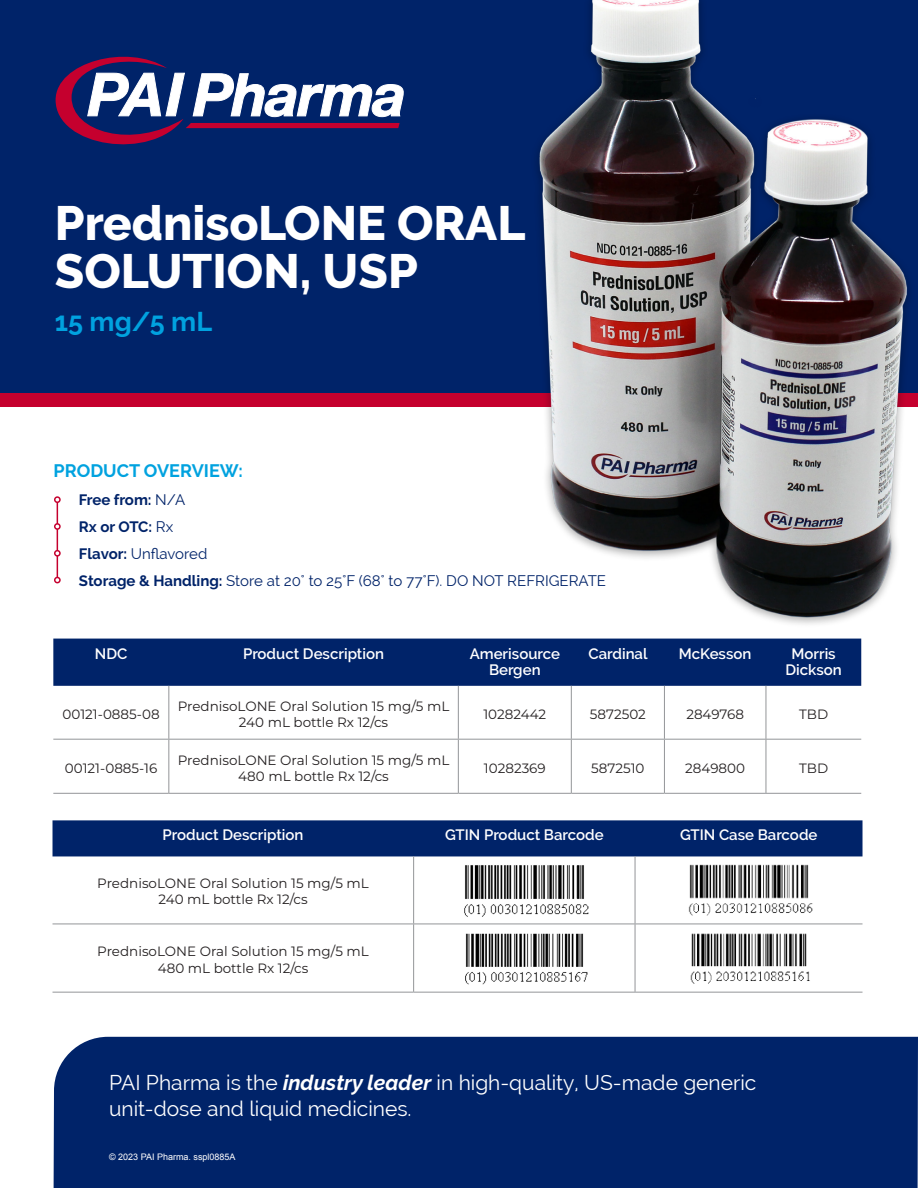
<style>
.page{position:relative;width:918px;height:1188px;background:#fff}
.page>*{position:absolute;margin:0;border:0;box-sizing:border-box;transform-origin:0 0}
.t1{font:800 48px/48px "Raleway";color:#fff}
.t2{font:700 27px "Raleway";color:#00a2df}
.t3{font:21px/25.2px "Raleway";color:#fff}
.t4{font:700 18px "Raleway";color:#00a2df}
.t5{font:600 15px/16.5px "Raleway";color:#fff;text-align:center}
.t6{font:15px "Raleway";color:#002369}
.t7{font:700 15px "Raleway";letter-spacing:-.015em;color:#002369}
.t8{font:13.5px/16.2px "Montserrat";color:#231f20;text-align:center}
.t9{font:9px "Arial";color:#fff}
.s1{font-weight:400}
.s2{font-weight:700}
.s3{font-weight:700;font-style:italic}
</style>
<div class="page">
<div style="left:0;top:0;width:918px;height:402px;background:#002369"></div>
<svg style="left:56px;top:56px;width:348px;height:89px"></svg>
<div style="left:53px;top:639px;width:808px;height:47px;background:#002369"></div>
<hr style="left:168px;top:686px;width:1px;height:53px;background:#939598">
<hr style="left:458px;top:686px;width:1px;height:53px;background:#939598">
<hr style="left:571px;top:686px;width:1px;height:53px;background:#939598">
<hr style="left:664px;top:686px;width:1px;height:53px;background:#939598">
<hr style="left:766px;top:686px;width:1px;height:53px;background:#939598">
<hr style="left:168px;top:740px;width:1px;height:53px;background:#939598">
<hr style="left:458px;top:740px;width:1px;height:53px;background:#939598">
<hr style="left:571px;top:740px;width:1px;height:53px;background:#939598">
<hr style="left:664px;top:740px;width:1px;height:53px;background:#939598">
<hr style="left:766px;top:740px;width:1px;height:53px;background:#939598">
<hr style="left:458px;top:739px;width:113px;height:1px;background:#939598">
<hr style="left:571px;top:739px;width:93px;height:1px;background:#939598">
<hr style="left:664px;top:739px;width:102px;height:1px;background:#939598">
<hr style="left:766px;top:739px;width:95px;height:1px;background:#939598">
<hr style="left:53px;top:793px;width:116px;height:1px;background:#939598">
<hr style="left:169px;top:793px;width:289px;height:1px;background:#939598">
<hr style="left:458px;top:793px;width:113px;height:1px;background:#939598">
<hr style="left:571px;top:793px;width:93px;height:1px;background:#939598">
<hr style="left:664px;top:793px;width:102px;height:1px;background:#939598">
<hr style="left:766px;top:793px;width:95px;height:1px;background:#939598">
<hr style="left:53px;top:739px;width:116px;height:1px;background:#939598">
<hr style="left:169px;top:739px;width:289px;height:1px;background:#939598">
<div style="left:54px;top:1037px;width:864px;height:151px;background:#002369"></div>
<div style="left:53px;top:820px;width:810px;height:36px;background:#002369"></div>
<hr style="left:413px;top:856px;width:1px;height:68px;background:#939598">
<hr style="left:635px;top:856px;width:1px;height:68px;background:#939598">
<hr style="left:413px;top:924px;width:1px;height:68px;background:#939598">
<hr style="left:635px;top:924px;width:1px;height:68px;background:#939598">
<hr style="left:53px;top:924px;width:361px;height:1px;background:#939598">
<hr style="left:414px;top:924px;width:221px;height:1px;background:#939598">
<hr style="left:635px;top:924px;width:228px;height:1px;background:#939598">
<hr style="left:53px;top:992px;width:361px;height:1px;background:#939598">
<hr style="left:414px;top:992px;width:221px;height:1px;background:#939598">
<hr style="left:635px;top:992px;width:228px;height:1px;background:#939598">
<img style="left:458px;top:865px;width:132px;height:59px">
<img style="left:683px;top:864px;width:132px;height:60px">
<img style="left:459px;top:933px;width:130px;height:59px">
<img style="left:685px;top:933px;width:128px;height:59px">
<hr style="left:57px;top:503px;width:1px;height:77px;background:#c5002e">
<div style="left:54px;top:496px;width:7px;height:7px;border:2px solid #c5002e;border-radius:50%"></div>
<div style="left:54px;top:523px;width:7px;height:7px;border:2px solid #c5002e;border-radius:50%"></div>
<div style="left:54px;top:550px;width:7px;height:7px;border:2px solid #c5002e;border-radius:50%"></div>
<div style="left:54px;top:577px;width:7px;height:6px;border:2px solid #c5002e;border-radius:50%"></div>
<div style="left:0;top:393px;width:918px;height:14px;background:#c5002e"></div>
<img style="left:455px;top:0;width:454px;height:639px">
<p class="t1" style="left:55px;top:199px;width:472px">PrednisoLONE ORAL<br>SOLUTION, USP</p>
<p class="t2" style="left:55px;top:306px;width:159px">15 mg/5 mL</p>
<p class="t4" style="left:54px;top:461px;width:191px">PRODUCT OVERVIEW:</p>
<p class="t7" style="left:79px;top:491px;width:108px">Free from: <span class="s1">N/A</span></p>
<p class="t7" style="left:79px;top:518px;width:96px">Rx or OTC: <span class="s1">Rx</span></p>
<p class="t6" style="left:79px;top:545px;width:130px"><span class="s2">Flavor:</span> Unflavored</p>
<p class="t6" style="left:79px;top:572px;width:529px"><span class="s2">Storage &amp; Handling:</span> Store at 20° to 25°F (68° to 77°F). DO NOT REFRIGERATE</p>
<p class="t5" style="left:95px;top:645px;width:34px">NDC</p>
<p class="t5" style="left:243px;top:645px;width:143px">Product Description</p>
<p class="t5" style="left:470px;top:645px;width:92px">Amerisource</p>
<p class="t5" style="left:489px;top:662px;width:53px">Bergen</p>
<p class="t5" style="left:589px;top:645px;width:61px">Cardinal</p>
<p class="t5" style="left:679px;top:645px;width:74px">McKesson</p>
<p class="t5" style="left:785px;top:645px;width:58px">Morris<br>Dickson</p>
<p class="t8" style="left:63px;top:705px;width:99px">00121-0885-08</p>
<p class="t8" style="left:178px;top:697px;width:273px">PrednisoLONE Oral Solution 15 mg/5 mL<br>240 mL bottle Rx 12/cs</p>
<p class="t8" style="left:483px;top:705px;width:64px">10282442</p>
<p class="t8" style="left:590px;top:705px;width:58px">5872502</p>
<p class="t8" style="left:686px;top:705px;width:59px">2849768</p>
<p class="t8" style="left:799px;top:705px;width:31px">TBD</p>
<p class="t8" style="left:65px;top:759px;width:94px">00121-0885-16</p>
<p class="t8" style="left:178px;top:751px;width:273px">PrednisoLONE Oral Solution 15 mg/5 mL<br>480 mL bottle Rx 12/cs</p>
<p class="t8" style="left:484px;top:759px;width:63px">10282369</p>
<p class="t8" style="left:591px;top:759px;width:55px">5872510</p>
<p class="t8" style="left:685px;top:759px;width:61px">2849800</p>
<p class="t8" style="left:799px;top:759px;width:31px">TBD</p>
<p class="t5" style="left:163px;top:827px;width:143px">Product Description</p>
<p class="t5" style="left:445px;top:827px;width:160px">GTIN Product Barcode</p>
<p class="t5" style="left:680px;top:827px;width:139px">GTIN Case Barcode</p>
<p class="t8" style="left:97px;top:875px;width:273px">PrednisoLONE Oral Solution 15 mg/5 mL<br>240 mL bottle Rx 12/cs</p>
<p class="t8" style="left:97px;top:943px;width:273px">PrednisoLONE Oral Solution 15 mg/5 mL<br>480 mL bottle Rx 12/cs</p>
<p class="t3" style="left:109px;top:1070px;width:649px">PAI Pharma is the <span class="s3">industry leader</span> in high-quality, US-made generic unit-dose and liquid medicines.</p>
<p class="t9" style="left:109px;top:1151px;width:128px">© 2023 PAI Pharma. sspl0885A</p>
</div>
